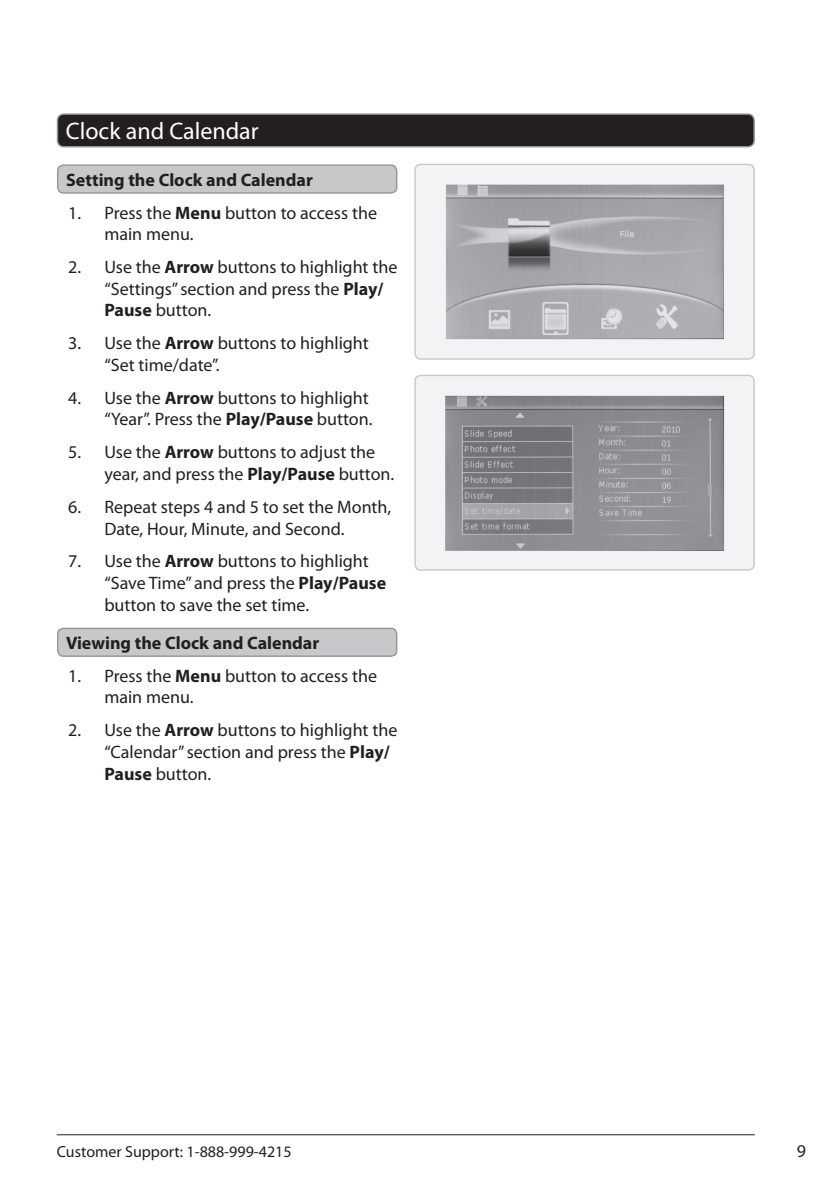
<style>
.page{position:relative;width:840px;height:1191px;background:#fff}
.page>*{position:absolute;margin:0;border:0;box-sizing:border-box;transform-origin:0 0}
.Heading-Left{font:24px "Myriad Pro";color:#fff}
.Numbered_List{font:18px/21.6px "Myriad Pro";color:#231f20}
.Sub_Heading{font:700 18px "Myriad Pro";color:#231f20}
.t1{font:16px "Myriad Pro";color:#231f20}
.s1{font-weight:700}
</style>
<div class="page">
<hr style="left:57px;top:1134px;width:697px;height:1px;background:#231f20">
<div style="left:58px;top:165px;width:338px;height:28px;background:#c7c8ca;border-radius:6px"></div>
<div style="left:57px;top:164px;width:340px;height:30px;border:1px solid #939598;border-radius:6px"></div>
<div style="left:58px;top:628px;width:338px;height:28px;background:#c7c8ca;border-radius:6px"></div>
<div style="left:57px;top:627px;width:340px;height:30px;border:1px solid #939598;border-radius:6px"></div>
<div style="left:57px;top:114px;width:696px;height:33px;background:#231f20;border-radius:6px"></div>
<div style="left:57px;top:113px;width:697px;height:34px;border:1px solid #939598;border-radius:6px"></div>
<div style="left:415px;top:164px;width:338px;height:195px;background:#f2f3f4;border-radius:6px"></div>
<img style="left:446px;top:184px;width:278px;height:156px">
<div style="left:414px;top:164px;width:340px;height:196px;border:1px solid #c7c8ca;border-radius:6px"></div>
<div style="left:415px;top:375px;width:338px;height:195px;background:#f2f3f4;border-radius:6px"></div>
<img style="left:445px;top:395px;width:280px;height:156px">
<div style="left:414px;top:375px;width:340px;height:195px;border:1px solid #c7c8ca;border-radius:6px"></div>
<p class="Heading-Left" style="left:66px;top:117px;width:194px">Clock and Calendar</p>
<p class="Sub_Heading" style="left:66px;top:168px;width:248px">Setting the Clock and Calendar</p>
<p class="Numbered_List" style="left:104px;top:201px;width:274px;text-indent:-36px">1. Press the <span class="s1">Menu</span> button to access the main menu.</p>
<p class="Numbered_List" style="left:104px;top:256px;width:294px;text-indent:-36px">2. Use the <span class="s1">Arrow</span> buttons to highlight the “Settings” section and press the <span class="s1">Play/<br>Pause</span> button.</p>
<p class="Numbered_List" style="left:104px;top:332px;width:266px;text-indent:-36px">3. Use the <span class="s1">Arrow</span> buttons to highlight “Set time/date”.</p>
<p class="Numbered_List" style="left:68px;top:387px;width:305px;text-align:right">4. Use the <span class="s1">Arrow</span> buttons to highlight “Year”. Press the <span class="s1">Play/Pause</span> button.</p>
<p class="Numbered_List" style="left:104px;top:441px;width:291px;text-indent:-36px">5. Use the <span class="s1">Arrow</span> buttons to adjust the year, and press the <span class="s1">Play/Pause</span> button.</p>
<p class="Numbered_List" style="left:68px;top:496px;width:324px;text-align:center">6. Repeat steps 4 and 5 to set the Month,<br>Date, Hour, Minute, and Second.</p>
<p class="Numbered_List" style="left:104px;top:550px;width:283px;text-indent:-36px">7. Use the <span class="s1">Arrow</span> buttons to highlight “Save Time” and press the <span class="s1">Play/Pause </span>button to save the set time.</p>
<p class="Sub_Heading" style="left:66px;top:631px;width:254px">Viewing the Clock and Calendar</p>
<p class="Numbered_List" style="left:104px;top:664px;width:274px;text-indent:-36px">1. Press the <span class="s1">Menu</span> button to access the main menu.</p>
<p class="Numbered_List" style="left:104px;top:719px;width:294px;text-indent:-36px">2. Use the <span class="s1">Arrow</span> buttons to highlight the “Calendar” section and press the <span class="s1">Play/<br>Pause</span> button.</p>
<p class="t1" style="left:57px;top:1141px;width:236px">Customer Support: 1-888-999-4215</p>
<p class="Numbered_List" style="left:796px;top:1139px;width:11px">9</p>
</div>
